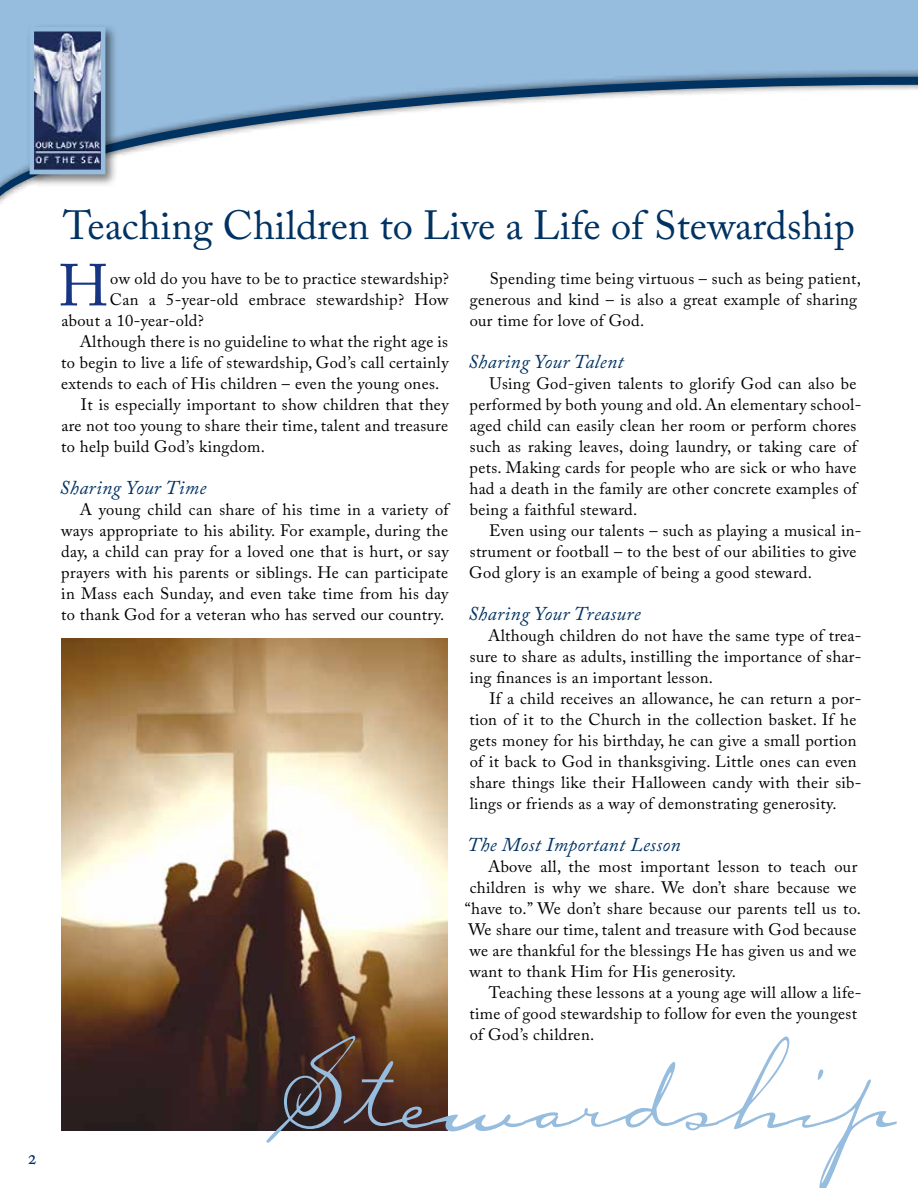
<style>
.page{position:relative;width:918px;height:1188px;background:#fff}
.page>*{position:absolute;margin:0;border:0;box-sizing:border-box;transform-origin:0 0}
.t1{font:126px "Carlotta";color:#96bcde;scale:.75 1}
.t2{font:58.65px "Adobe Caslon Pro";color:#163683}
.t3{font:40.5px "Adobe Caslon Pro";color:#003262}
.t4{font:21px "Adobe Caslon Pro";color:#003262}
.t5{font:italic 19.5px "Adobe Caslon Pro";letter-spacing:.02em;color:#003262}
.t6{font:16.5px/21px "Adobe Caslon Pro";letter-spacing:.02em;color:#000}
</style>
<div class="page">
<div style="left:0;top:0;width:918px;height:212px;background:#96bcde"></div>
<div style="left:0;top:69px;width:918px;height:152px;background:#000;opacity:.75"></div>
<svg style="left:0;top:77px;width:918px;height:138px;background:#dde6ed"></svg>
<div style="left:26px;top:24px;width:92px;height:163px;background:#000;opacity:.51"></div>
<img style="left:35px;top:32px;width:65px;height:137px">
<div style="left:30px;top:27px;width:75px;height:147px;border:4px solid #96bcde"></div>
<img style="left:61px;top:639px;width:386px;height:491px">
<p class="t4" style="left:27px;top:1145px;width:12px">2</p>
<h3 class="t3" style="left:63px;top:201px;width:793px">Teaching Children to Live a Life of Stewardship</h3>
<h2 class="t2" style="left:59px;top:251px;width:51px">H</h2>
<p class="t6" style="left:110px;top:268px;width:340px">ow old do you have to be to practice stewardship?</p>
<p class="t6" style="left:470px;top:268px;width:393px;text-indent:20px">Spending time being virtuous – such as being patient, generous and kind – is also a great example of sharing our time for love of God.</p>
<p class="t5" style="left:468px;top:350px;width:157px">Sharing Your Talent</p>
<p class="t6" style="left:469px;top:373px;width:394px;text-indent:20px">Using God-given talents to glorify God can also be performed by both young and old. An elementary school&shy;aged child can easily clean her room or perform chores such as raking leaves, doing laundry, or taking care of pets. Making cards for people who are sick or who have had a death in the family are other concrete examples of being a faithful steward.</p>
<p class="t6" style="left:469px;top:520px;width:394px;text-indent:20px">Even using our talents – such as playing a musical in&shy;strument or football – to the best of our abilities to give<br>God glory is an example of being a good steward.</p>
<p class="t5" style="left:468px;top:602px;width:174px">Sharing Your Treasure</p>
<p class="t6" style="left:470px;top:625px;width:393px;text-align:justify;text-indent:18px">Although children do not have the same type of trea&shy;sure to share as adults, instilling the importance of shar&shy;ing finances is an important lesson.</p>
<p class="t6" style="left:470px;top:688px;width:394px;text-indent:20px">If a child receives an allowance, he can return a por&shy;tion of it to the Church in the collection basket. If he gets money for his birthday, he can give a small portion of it back to God in thanksgiving. Little ones can even share things like their Halloween candy with their sib&shy;lings or friends as a way of demonstrating generosity.</p>
<p class="t5" style="left:467px;top:833px;width:215px">The Most Important Lesson</p>
<p class="t6" style="left:488px;top:856px;width:371px">Above all, the most important lesson to teach our</p>
<p class="t6" style="left:470px;top:877px;width:388px">children is why we share. We don’t share because we</p>
<p class="t6" style="left:465px;top:898px;width:398px">“have to.” We don’t share because our parents tell us to.</p>
<p class="t6" style="left:468px;top:919px;width:390px">We share our time, talent and treasure with God because</p>
<p class="t6" style="left:469px;top:940px;width:389px">we are thankful for the blessings He has given us and we</p>
<p class="t6" style="left:469px;top:961px;width:268px">want to thank Him for His generosity.</p>
<p class="t6" style="left:489px;top:982px;width:374px">Teaching these lessons at a young age will allow a life-</p>
<p class="t6" style="left:470px;top:1003px;width:389px">time of good stewardship to follow for even the youngest</p>
<p class="t6" style="left:470px;top:1024px;width:126px">of God’s children.</p>
<p class="t6" style="left:110px;top:289px;width:340px">Can a 5-year-old embrace stewardship? How</p>
<p class="t6" style="left:61px;top:310px;width:144px">about a 10-year-old?</p>
<p class="t6" style="left:80px;top:331px;width:370px">Although there is no guideline to what the right age is</p>
<p class="t6" style="left:61px;top:352px;width:389px">to begin to live a life of stewardship, God’s call certainly</p>
<p class="t6" style="left:61px;top:373px;width:380px">extends to each of His children – even the young ones.</p>
<p class="t6" style="left:81px;top:394px;width:370px">It is especially important to show children that they</p>
<p class="t6" style="left:61px;top:415px;width:388px">are not too young to share their time, talent and treasure</p>
<p class="t6" style="left:61px;top:436px;width:205px">to help build God’s kingdom.</p>
<p class="t5" style="left:60px;top:476px;width:148px">Sharing Your Time</p>
<p class="t6" style="left:61px;top:499px;width:389px;text-align:justify;text-indent:19px">A young child can share of his time in a variety of ways appropriate to his ability. For example, during the day, a child can pray for a loved one that is hurt, or say prayers with his parents or siblings. He can participate in Mass each Sunday, and even take time from his day to thank God for a veteran who has served our country.</p>
<h1 class="t1" style="left:280px;top:1010px;width:827px">Stewardship</h1>
</div>
